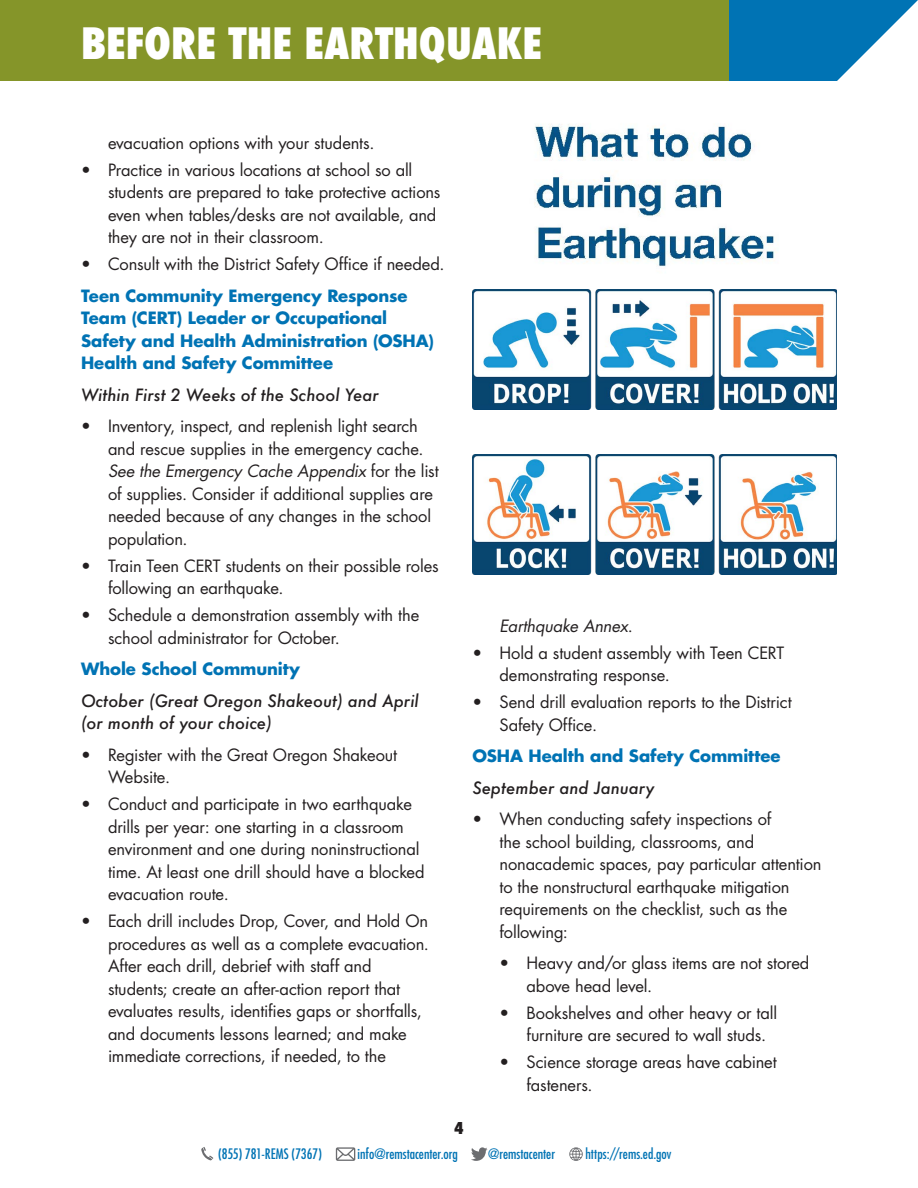
<style>
.page{position:relative;width:918px;height:1188px;background:#fff}
.page>*{position:absolute;margin:0;border:0;box-sizing:border-box;transform-origin:0 0}
.t1{font:800 condensed 42px "Futura";color:#fff}
.t2{font:800 18px "Futura PT Cond";color:#231f20}
.t3{font:16.5px/22.5px "Futura Std";letter-spacing:-.01em;color:#231f20}
.t4{font:700 16.5px/22.5px "Futura Std";letter-spacing:-.005em;color:#0073b4}
.t5{font:italic 500 16.5px/22.5px "Futura";color:#231f20}
.t6{font:italic 16.5px "Futura Std";letter-spacing:-.01em;color:#231f20}
.t7{font:condensed 14.1px "Futura Std";color:#0073b4}
.s1{font-style:italic}
.s2{font-style:normal}
</style>
<div class="page">
<svg style="left:336px;top:1147px;width:19px;height:14px"></svg>
<svg style="left:471px;top:1147px;width:17px;height:14px"></svg>
<svg style="left:569px;top:1147px;width:14px;height:14px"></svg>
<svg style="left:201px;top:1147px;width:12px;height:13px"></svg>
<svg style="left:729px;top:0;width:189px;height:81px"></svg>
<div style="left:0;top:0;width:729px;height:81px;background:#859529"></div>
<img style="left:534px;top:124px;width:244px;height:143px">
<img style="left:472px;top:290px;width:365px;height:119px">
<img style="left:472px;top:455px;width:365px;height:119px">
<h1 class="t1" style="left:81px;top:14px;width:463px">BEFORE THE EARTHQUAKE</h1>
<p class="t3" style="left:108px;top:131px;width:268px">evacuation options with your students.</p>
<p class="t3" style="left:108px;top:158px;width:334px;text-indent:-27px">• Practice in various locations at school so all students are prepared to take protective actions even when tables/desks are not available, and they are not in their classroom.</p>
<p class="t3" style="left:81px;top:253px;width:365px">• Consult with the District Safety Office if needed.</p>
<h4 class="t4" style="left:81px;top:284px;width:354px">Teen Community Emergency Response Team (CERT) Leader or Occupational Safety and Health Administration (OSHA)<br>Health and Safety Committee</h4>
<p class="t5" style="left:81px;top:383px;width:299px">Within First 2 Weeks of the School Year</p>
<p class="t3" style="left:108px;top:415px;width:332px;text-indent:-27px">• Inventory, inspect, and replenish light search and rescue supplies in the emergency cache.<br><span class="s1">See the Emergency Cache Appendix</span> for the list of supplies. Consider if additional supplies are needed because of any changes in the school population.</p>
<p class="t3" style="left:108px;top:554px;width:332px;text-indent:-27px">• Train Teen CERT students on their possible roles following an earthquake.</p>
<p class="t3" style="left:108px;top:604px;width:313px;text-indent:-27px">• Schedule a demonstration assembly with the school administrator for October.</p>
<h4 class="t4" style="left:81px;top:657px;width:221px">Whole School Community</h4>
<p class="t5" style="left:81px;top:689px;width:339px">October (Great Oregon Shakeout) and April (or month of your choice)</p>
<p class="t3" style="left:108px;top:743px;width:291px;text-indent:-27px">• Register with the Great Oregon Shakeout<br>Website.</p>
<p class="t3" style="left:108px;top:793px;width:318px;text-indent:-27px">• Conduct and participate in two earthquake drills per year: one starting in a classroom environment and one during noninstructional time. At least one drill should have a blocked evacuation route.</p>
<p class="t3" style="left:108px;top:910px;width:323px;text-indent:-27px">• Each drill includes Drop, Cover, and Hold On procedures as well as a complete evacuation.<br>After each drill, debrief with staff and students; create an after-action report that evaluates results, identifies gaps or shortfalls, and documents lessons learned; and make immediate corrections, if needed, to the</p>
<p class="t6" style="left:500px;top:615px;width:135px">Earthquake Annex<span class="s2">.</span></p>
<p class="t3" style="left:500px;top:642px;width:286px;text-indent:-27px">• Hold a student assembly with Teen CERT demonstrating response.</p>
<p class="t3" style="left:500px;top:691px;width:294px;text-indent:-27px">• Send drill evaluation reports to the District<br>Safety Office.</p>
<h4 class="t4" style="left:473px;top:744px;width:310px">OSHA Health and Safety Committee</h4>
<p class="t5" style="left:473px;top:776px;width:184px">September and January</p>
<p class="t3" style="left:500px;top:808px;width:324px;text-indent:-27px">• When conducting safety inspections of<br>the school building, classrooms, and nonacademic spaces, pay particular attention to the nonstructural earthquake mitigation requirements on the checklist, such as the following:</p>
<p class="t3" style="left:526px;top:952px;width:284px;text-indent:-27px">• Heavy and/or glass items are not stored above head level.</p>
<p class="t3" style="left:526px;top:1002px;width:252px;text-indent:-27px">• Bookshelves and other heavy or tall furniture are secured to wall studs.</p>
<p class="t3" style="left:526px;top:1051px;width:252px;text-indent:-27px">• Science storage areas have cabinet fasteners.</p>
<p class="t2" style="left:454px;top:1118px;width:11px">4</p>
<p class="t7" style="left:218px;top:1146px;width:105px">(855) 781-REMS (7367)</p>
<p class="t7" style="left:358px;top:1146px;width:102px">info@remstacenter.org</p>
<p class="t7" style="left:488px;top:1146px;width:69px">@remstacenter</p>
<p class="t7" style="left:585px;top:1146px;width:88px">https://rems.ed.gov</p>
</div>
